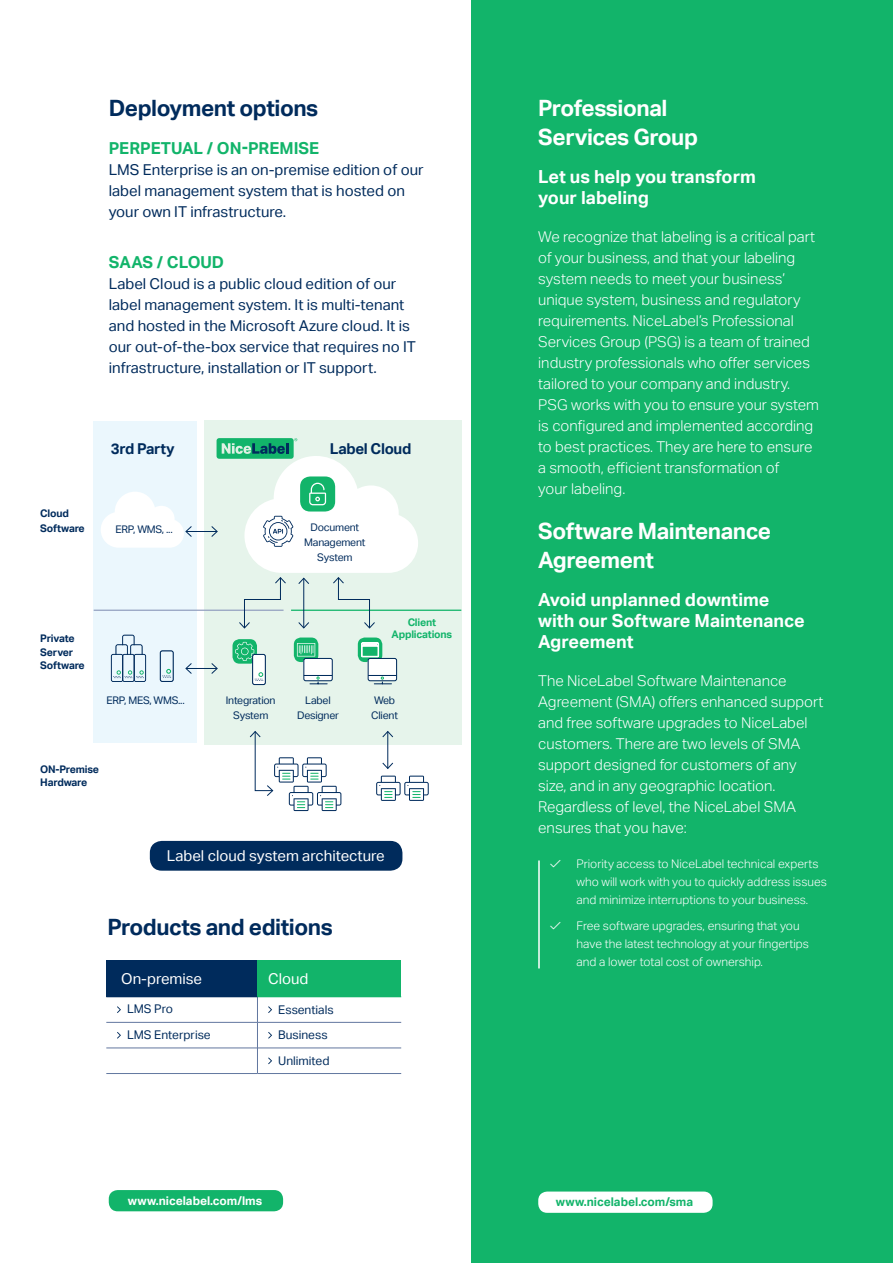
<style>
.page{position:relative;width:893px;height:1263px;background:#fff}
.page>*{position:absolute;margin:0;border:0;box-sizing:border-box;transform-origin:0 0}
.t1{font:700 22.5px/28.5px "Aktiv Grotesk";letter-spacing:-.02em;color:#fff}
.t2{font:700 22.5px "Aktiv Grotesk";letter-spacing:-.02em;color:#002b5c}
.t3{font:700 18px/21px "Aktiv Grotesk";color:#fff}
.t4{font:700 16.5px "Aktiv Grotesk";color:#12b46a}
.t5{font:300 15px/21px "Aktiv Grotesk";color:#fff}
.t6{font:15px/21px "Aktiv Grotesk";color:#002b5c}
.t7{font:15px "Aktiv Grotesk";color:#fff}
.t8{font:700 15px "Aktiv Grotesk";letter-spacing:-.02em;color:#002b5c}
.t9{font:300 12px/18px "Aktiv Grotesk";color:#fff}
.t10{font:12px/25.7px "Aktiv Grotesk";color:#002b5c}
.t11{font:700 12px "Aktiv Grotesk";color:#fff}
.t12{font:700 12px "Aktiv Grotesk";color:#12b46a}
.t13{font:10.5px/15px "Aktiv Grotesk";letter-spacing:-.02em;color:#002b5c;text-align:center}
.t14{font:700 10.5px/13.5px "Aktiv Grotesk";letter-spacing:-.02em;color:#002b5c}
.t15{font:700 10.5px/12.8px "Aktiv Grotesk";letter-spacing:-.02em;color:#12b46a;text-align:center}
</style>
<div class="page">
<div style="left:471px;top:0;width:422px;height:1263px;background:#12b46a"></div>
<div style="left:538px;top:1191px;width:175px;height:22px;background:#fff;border-radius:9px"></div>
<hr style="left:538px;top:860px;width:2px;height:108px;background:#fff">
<div style="left:109px;top:1190px;width:174px;height:21px;background:#12b46a;border-radius:9px"></div>
<div style="left:204px;top:421px;width:257px;height:324px;background:#e6f4eb"></div>
<div style="left:93px;top:421px;width:103px;height:322px;background:#ebf7fd"></div>
<hr style="left:291px;top:610px;width:170px;height:1px;background:#12b46a">
<hr style="left:94px;top:610px;width:190px;height:1px;background:#95a2c1">
<svg style="left:160px;top:650px;width:14px;height:32px"></svg>
<svg style="left:111px;top:635px;width:35px;height:47px"></svg>
<hr style="left:186px;top:668px;width:31px;height:1px;background:#002b5c">
<svg style="left:185px;top:663px;width:7px;height:11px"></svg>
<svg style="left:211px;top:663px;width:7px;height:11px"></svg>
<hr style="left:186px;top:531px;width:31px;height:1px;background:#002b5c">
<svg style="left:101px;top:492px;width:91px;height:56px"></svg>
<hr style="left:387px;top:731px;width:1px;height:37px;background:#002b5c">
<svg style="left:382px;top:731px;width:11px;height:7px"></svg>
<svg style="left:382px;top:762px;width:11px;height:7px"></svg>
<div style="left:232px;top:639px;width:25px;height:25px;background:#12b46a;border-radius:7px"></div>
<svg style="left:235px;top:642px;width:31px;height:43px"></svg>
<div style="left:294px;top:637px;width:24px;height:25px;background:linear-gradient(to right,#16b66c,#10b069);border-radius:7px"></div>
<svg style="left:297px;top:643px;width:18px;height:13px"></svg>
<div style="left:303px;top:659px;width:30px;height:21px;background:#fff;border-radius:3px"></div>
<div style="left:303px;top:658px;width:30px;height:23px;border:1px solid #002b5c;border-radius:2px"></div>
<svg style="left:304px;top:675px;width:28px;height:9px"></svg>
<svg style="left:358px;top:637px;width:24px;height:25px"></svg>
<div style="left:368px;top:659px;width:29px;height:21px;background:#fff;border-radius:3px"></div>
<div style="left:368px;top:658px;width:29px;height:23px;border:1px solid #002b5c;border-radius:2px"></div>
<svg style="left:368px;top:675px;width:28px;height:9px"></svg>
<svg style="left:361px;top:643px;width:18px;height:14px"></svg>
<svg style="left:376px;top:776px;width:53px;height:25px"></svg>
<svg style="left:249px;top:731px;width:92px;height:80px"></svg>
<svg style="left:210px;top:438px;width:208px;height:191px"></svg>
<div style="left:150px;top:841px;width:252px;height:30px;background:#002b5c;border-radius:12px"></div>
<div style="left:106px;top:960px;width:151px;height:37px;background:#002b5c"></div>
<div style="left:257px;top:960px;width:144px;height:37px;background:#12b46a"></div>
<hr style="left:106px;top:1022px;width:151px;height:1px;background:#62779f">
<hr style="left:258px;top:1022px;width:143px;height:1px;background:#62779f">
<hr style="left:106px;top:1048px;width:151px;height:1px;background:#62779f">
<hr style="left:258px;top:1048px;width:143px;height:1px;background:#62779f">
<hr style="left:106px;top:1073px;width:151px;height:1px;background:#62779f">
<hr style="left:257px;top:1073px;width:144px;height:1px;background:#62779f">
<svg style="left:257px;top:997px;width:1px;height:76px"></svg>
<svg style="left:117px;top:1006px;width:4px;height:7px"></svg>
<svg style="left:268px;top:1006px;width:4px;height:7px"></svg>
<svg style="left:117px;top:1032px;width:4px;height:7px"></svg>
<svg style="left:268px;top:1032px;width:4px;height:7px"></svg>
<svg style="left:268px;top:1057px;width:4px;height:7px"></svg>
<h1 class="t2" style="left:109px;top:95px;width:211px">Deployment options</h1>
<p class="t4" style="left:109px;top:139px;width:212px">Perpetual / On-premise</p>
<p class="t6" style="left:109px;top:159px;width:316px">LMS Enterprise is an on-premise edition of our label management system that is hosted on your own IT infrastructure.</p>
<p class="t4" style="left:109px;top:252px;width:117px">SaaS / Cloud</p>
<p class="t6" style="left:109px;top:273px;width:309px">Label Cloud is a public cloud edition of our label management system. It is multi-tenant and hosted in the Microsoft Azure cloud. It is our out-of-the-box service that requires no IT infrastructure, installation or IT support.</p>
<p class="t14" style="left:40px;top:506px;width:46px;line-height:15px">Cloud<br>Software</p>
<p class="t8" style="left:111px;top:440px;width:65px">3rd Party</p>
<p class="t8" style="left:330px;top:440px;width:83px">Label Cloud</p>
<p class="t13" style="left:115px;top:522px;width:59px">ERP, WMS, ...</p>
<p class="t13" style="left:304px;top:520px;width:63px">Document<br>Management<br>System</p>
<p class="t14" style="left:40px;top:632px;width:46px">Private<br>Server<br>Software</p>
<p class="t13" style="left:106px;top:693px;width:80px">ERP, MES, WMS...</p>
<p class="t14" style="left:40px;top:762px;width:60px">ON-Premise<br>Hardware</p>
<p class="t15" style="left:392px;top:615px;width:62px">Client<br>Applications</p>
<p class="t13" style="left:226px;top:693px;width:51px">Integration<br>System</p>
<p class="t13" style="left:297px;top:693px;width:43px">Label<br>Designer</p>
<p class="t13" style="left:371px;top:693px;width:28px;text-align:left">Web<br>Client</p>
<p class="t7" style="left:167px;top:847px;width:220px">Label cloud system architecture</p>
<h1 class="t2" style="left:107px;top:914px;width:227px">Products and editions</h1>
<p class="t7" style="left:121px;top:970px;width:82px">On-premise</p>
<p class="t7" style="left:268px;top:970px;width:42px">Cloud</p>
<p class="t10" style="left:127px;top:996px;width:47px">LMS Pro</p>
<p class="t10" style="left:278px;top:997px;width:57px">Essentials</p>
<p class="t10" style="left:127px;top:1022px;width:85px">LMS Enterprise</p>
<p class="t10" style="left:278px;top:1022px;width:53px">Business<br>Unlimited</p>
<h1 class="t1" style="left:538px;top:94px;width:161px">Professional<br>Services Group</h1>
<p class="t3" style="left:538px;top:166px;width:219px">Let us help you transform your labeling</p>
<p class="t5" style="left:538px;top:226px;width:282px">We recognize that labeling is a critical part of your business, and that your labeling system needs to meet your business’ unique system, business and regulatory requirements. NiceLabel’s Professional Services Group (PSG) is a team of trained industry professionals who offer services tailored to your company and industry.<br>PSG works with you to ensure your system is configured and implemented according to best practices. They are here to ensure a smooth, efficient transformation of<br>your labeling.</p>
<h1 class="t1" style="left:538px;top:517px;width:234px">Software Maintenance<br>Agreement</h1>
<p class="t3" style="left:538px;top:589px;width:268px">Avoid unplanned downtime with our Software Maintenance<br>Agreement</p>
<p class="t5" style="left:538px;top:670px;width:287px">The NiceLabel Software Maintenance Agreement (SMA) offers enhanced support and free software upgrades to NiceLabel customers. There are two levels of SMA support designed for customers of any size, and in any geographic location.<br>Regardless of level, the NiceLabel SMA ensures that you have:</p>
<p class="t9" style="left:576px;top:854px;width:252px">Priority access to NiceLabel technical experts who will work with you to quickly address issues and minimize interruptions to your business.</p>
<p class="t9" style="left:576px;top:917px;width:234px">Free software upgrades, ensuring that you have the latest technology at your fingertips and a lower total cost of ownership.</p>
<p class="t11" style="left:128px;top:1194px;width:136px">www.nicelabel.com/lms</p>
<p class="t12" style="left:556px;top:1195px;width:139px">www.nicelabel.com/sma</p>
</div>
